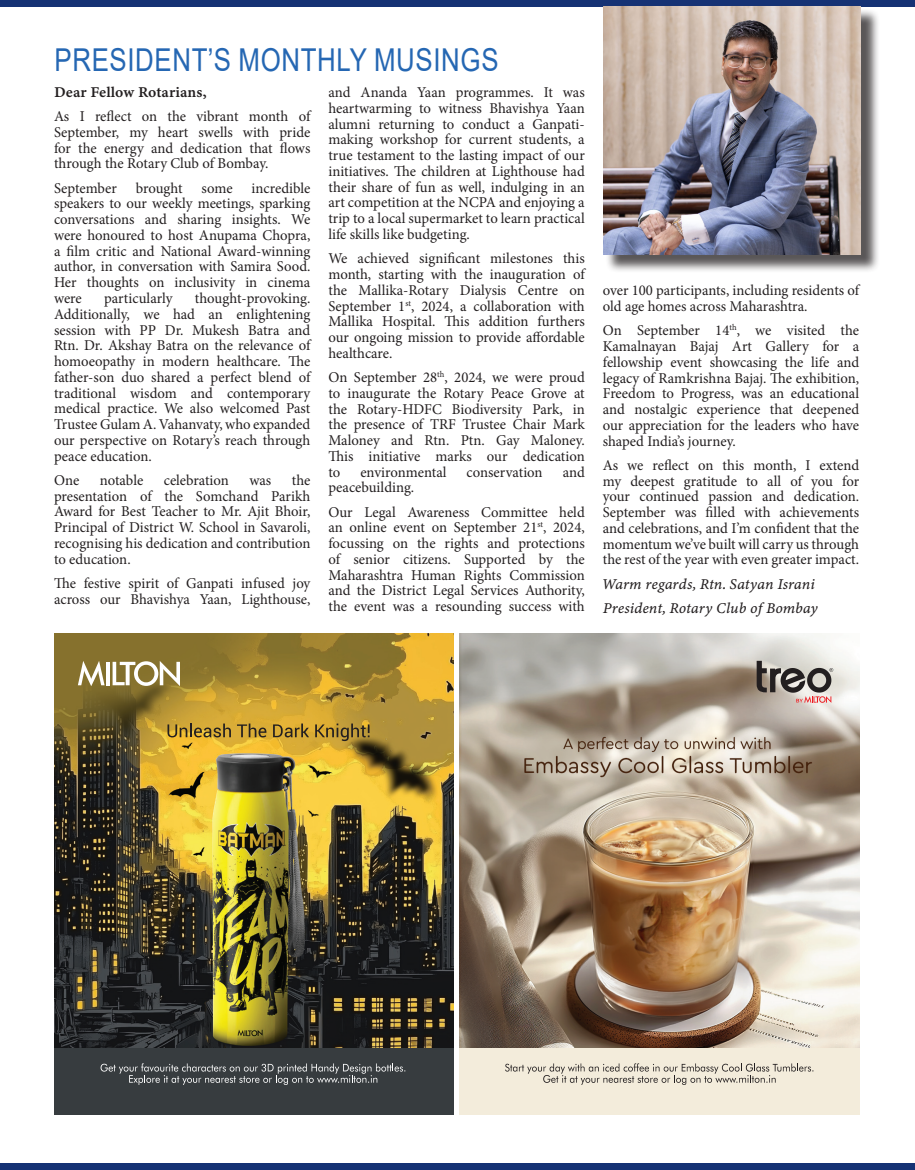
<style>
.page{position:relative;width:915px;height:1170px;background:#fff}
.page>*{position:absolute;margin:0;border:0;box-sizing:border-box;transform-origin:0 0}
.t1{font:31.5px "Arial";letter-spacing:.025em;color:#2567b3;scale:.82 1}
.t2{font:15px/15.8px "Minion Pro";color:#231f20;text-align:justify}
.t3{font:italic 15px "Minion 3 Caption";color:#231f20}
.t4{font:600 15px "Minion 3 Caption";color:#231f20}
</style>
<div class="page">
<div style="left:0;top:1163px;width:914px;height:6px;background:#153274"></div>
<img style="left:459px;top:633px;width:399px;height:415px">
<img style="left:54px;top:633px;width:400px;height:415px">
<hr style="left:106px;top:661px;width:4px;height:24px;background:#fff">
<svg style="left:78px;top:660px;width:27px;height:26px"></svg>
<svg style="left:112px;top:660px;width:68px;height:26px"></svg>
<svg style="left:756px;top:660px;width:77px;height:42px;background:#9c928d"></svg>
<div style="left:456px;top:1048px;width:402px;height:66px;background:#f3ecdb"></div>
<div style="left:54px;top:1048px;width:402px;height:66px;background:#373c3f"></div>
<hr style="left:454px;top:633px;width:4px;height:481px;background:#fff">
<svg style="left:505px;top:1063px;width:308px;height:21px"></svg>
<svg style="left:100px;top:1063px;width:305px;height:21px"></svg>
<svg style="left:167px;top:723px;width:64px;height:14px"></svg>
<svg style="left:237px;top:723px;width:29px;height:14px"></svg>
<svg style="left:273px;top:723px;width:36px;height:14px"></svg>
<svg style="left:315px;top:723px;width:54px;height:18px"></svg>
<div style="left:0;top:0;width:914px;height:7px;background:#153274"></div>
<div style="left:605px;top:8px;width:274px;height:265px;background:#231f20;opacity:.75"></div>
<img style="left:603px;top:6px;width:257px;height:248px">
<p class="t1" style="left:54px;top:39px;width:543px">PRESIDENT’S MONTHLY MUSINGS</p>
<p class="t4" style="left:54px;top:81px;width:154px">Dear Fellow Rotarians,</p>
<p class="t2" style="left:54px;top:108px;width:258px">As I reflect on the vibrant month of September, my heart swells with pride for the energy and dedication that flows through the Rotary Club of Bombay.</p>
<p class="t2" style="left:54px;top:180px;width:64px">September</p>
<p class="t2" style="left:136px;top:180px;width:48px">brought</p>
<p class="t2" style="left:201px;top:180px;width:33px">some</p>
<p class="t2" style="left:328px;top:84px;width:258px">and Ananda Yaan programmes. It was heartwarming to witness Bhavishya Yaan alumni returning to conduct a Ganpati&shy;making workshop for current students, a true testament to the lasting impact of our initiatives. The children at Lighthouse had their share of fun as well, indulging in an art competition at the NCPA and enjoying a trip to a local supermarket to learn practical life skills like budgeting.</p>
<p class="t2" style="left:328px;top:250px;width:258px">We achieved significant milestones this month, starting with the inauguration of the Mallika-Rotary Dialysis Centre on September 1<sup>st</sup>, 2024, a collaboration with Mallika Hospital. This addition furthers our ongoing mission to provide affordable healthcare.</p>
<p class="t2" style="left:328px;top:369px;width:258px">On September 28<sup>th</sup>, 2024, we were proud to inaugurate the Rotary Peace Grove at the Rotary-HDFC Biodiversity Park, in the presence of TRF Trustee Chair Mark Maloney and Rtn. Ptn. Gay Maloney.<br>This initiative marks our dedication to</p>
<p class="t2" style="left:54px;top:180px;width:258px;text-indent:197px">incredible speakers to our weekly meetings, sparking conversations and sharing insights. We were honoured to host Anupama Chopra, a film critic and National Award-winning author, in conversation with Samira Sood.<br>Her thoughts on inclusivity in cinema were</p>
<p class="t2" style="left:54px;top:290px;width:258px;text-indent:141px">thought-provoking.<br>Additionally, we had an enlightening session with PP Dr. Mukesh Batra and Rtn. Dr. Akshay Batra on the relevance of homoeopathy in modern healthcare. The father-son duo shared a perfect blend of traditional wisdom and contemporary medical practice. We also welcomed Past Trustee Gulam A. Vahanvaty, who expanded our perspective on Rotary’s reach through peace education.</p>
<p class="t2" style="left:54px;top:472px;width:27px">One</p>
<p class="t2" style="left:100px;top:472px;width:45px">notable</p>
<p class="t2" style="left:164px;top:472px;width:67px">celebration</p>
<p class="t2" style="left:249px;top:472px;width:23px">was</p>
<p class="t2" style="left:104px;top:290px;width:70px">particularly</p>
<p class="t2" style="left:360px;top:464px;width:88px">environmental</p>
<p class="t2" style="left:466px;top:464px;width:77px">conservation</p>
<p class="t2" style="left:562px;top:464px;width:24px">and</p>
<p class="t2" style="left:328px;top:479px;width:87px">peacebuilding.</p>
<p class="t2" style="left:328px;top:504px;width:258px">Our Legal Awareness Committee held an online event on September 21<sup>st</sup>, 2024, focussing on the rights and protections of senior citizens. Supported by the Maharashtra Human Rights Commission and the District Legal Services Authority, the event was a resounding success with</p>
<p class="t2" style="left:54px;top:472px;width:258px;text-indent:238px">the presentation of the Somchand Parikh Award for Best Teacher to Mr. Ajit Bhoir, Principal of District W. School in Savaroli, recognising his dedication and contribution to education.</p>
<p class="t2" style="left:54px;top:575px;width:258px">The festive spirit of Ganpati infused joy across our Bhavishya Yaan, Lighthouse,</p>
<p class="t2" style="left:602px;top:282px;width:258px">over 100 participants, including residents of old age homes across Maharashtra.</p>
<p class="t2" style="left:602px;top:322px;width:258px">On September 14<sup>th</sup>, we visited the Kamalnayan Bajaj Art Gallery for a fellowship event showcasing the life and legacy of Ramkrishna Bajaj. The exhibition, Freedom to Progress, was an educational and nostalgic experience that deepened our appreciation for the leaders who have shaped India’s journey.</p>
<p class="t2" style="left:602px;top:457px;width:258px">As we reflect on this month, I extend my deepest gratitude to all of you for your continued passion and dedication.<br>September was filled with achievements and celebrations, and I’m confident that the momentum we’ve built will carry us through the rest of the year with even greater impact.</p>
<p class="t3" style="left:602px;top:573px;width:213px">Warm regards, Rtn. Satyan Israni</p>
<p class="t3" style="left:602px;top:597px;width:216px">President, Rotary Club of Bombay</p>
</div>
